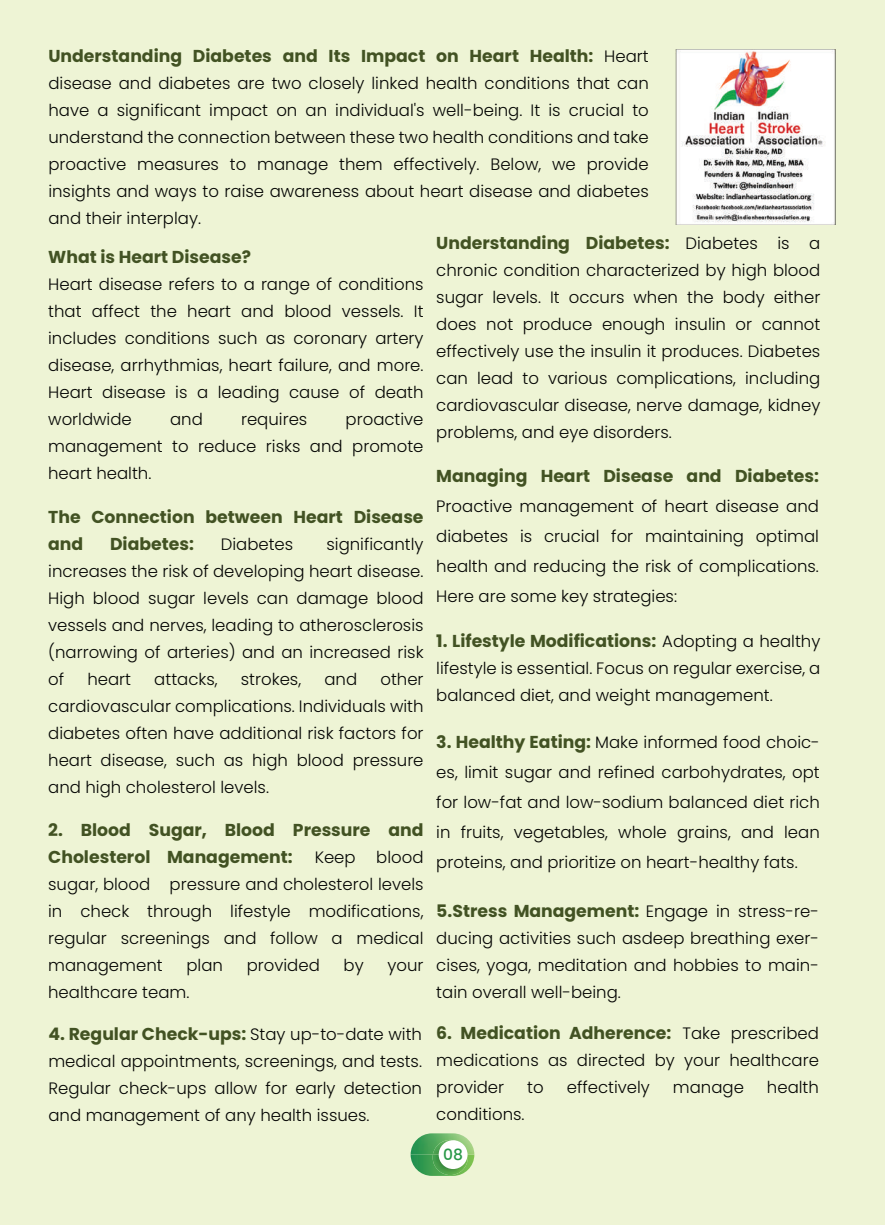
<style>
.page{position:relative;width:885px;height:1225px;background:#fff}
.page>*{position:absolute;margin:0;border:0;box-sizing:border-box;transform-origin:0 0}
.t1{font:700 17.25px/27px "Poppins";color:#425223}
.t2{font:300 16.5px/27px "Poppins";color:#040503;text-align:justify}
.t3{font:500 15.45px "Poppins";color:#269746}
.s1{font-weight:300;font-size:16.5px;color:#040503}
.s2{font-weight:700;font-size:17.25px;color:#425223}
</style>
<div class="page">
<div style="left:0;top:0;width:884px;height:1225px;background:#eef4d5"></div>
<svg style="left:410px;top:1154px;width:64px;height:21px"></svg>
<img style="left:410px;top:1133px;width:64px;height:21px">
<img style="left:432px;top:1139px;width:36px;height:36px">
<div style="left:438px;top:1140px;width:29px;height:29px;background:#fff;border-radius:50%"></div>
<img style="left:675px;top:49px;width:160px;height:176px">
<p class="t1" style="left:48px;top:43px;width:601px">Understanding Diabetes and Its Impact on Heart Health: <span class="s1">Heart</span></p>
<p class="t2" style="left:48px;top:70px;width:601px">disease and diabetes are two closely linked health conditions that can have a significant impact on an individual's well-being. It is crucial to understand the connection between these two health conditions and take proactive measures to manage them effectively. Below, we provide insights and ways to raise awareness about heart disease and diabetes and their interplay.</p>
<p class="t1" style="left:48px;top:243px;width:204px">What is Heart Disease?</p>
<p class="t2" style="left:48px;top:271px;width:377px">Heart disease refers to a range of conditions that affect the heart and blood vessels. It includes conditions such as coronary artery disease, arrhythmias, heart failure, and more.<br>Heart disease is a leading cause of death worldwide</p>
<p class="t1" style="left:436px;top:229px;width:385px">Understanding Diabetes: <span class="s1">Diabetes is a</span></p>
<p class="t2" style="left:436px;top:256px;width:385px">chronic condition characterized by high blood sugar levels. It occurs when the body either does not produce enough insulin or cannot effectively use the insulin it produces. Diabetes can lead to various complications, including cardiovascular disease, nerve damage, kidney problems, and eye disorders.</p>
<p class="t2" style="left:48px;top:406px;width:377px;text-indent:297px">proactive management to reduce risks and promote heart health.</p>
<p class="t2" style="left:170px;top:406px;width:34px">and</p>
<p class="t2" style="left:241px;top:406px;width:68px">requires</p>
<p class="t1" style="left:436px;top:463px;width:384px">Managing Heart Disease and Diabetes:</p>
<p class="t2" style="left:436px;top:491px;width:384px;line-height:30px">Proactive management of heart disease and diabetes is crucial for maintaining optimal health and reducing the risk of complications.<br>Here are some key strategies:</p>
<p class="t1" style="left:436px;top:628px;width:385px">1. Lifestyle Modifications: <span class="s1">Adopting a healthy</span></p>
<p class="t2" style="left:436px;top:655px;width:385px">lifestyle is essential. Focus on regular exercise, a balanced diet, and weight management.</p>
<p class="t1" style="left:48px;top:503px;width:377px">The Connection between Heart Disease and</p>
<p class="t1" style="left:110px;top:530px;width:85px">Diabetes:</p>
<p class="t2" style="left:221px;top:530px;width:74px">Diabetes</p>
<p class="t2" style="left:48px;top:530px;width:377px;text-indent:278px">significantly increases the risk of developing heart disease.<br>High blood sugar levels can damage blood vessels and nerves, leading to atherosclerosis (narrowing of arteries) and an increased risk of</p>
<p class="t2" style="left:48px;top:665px;width:377px;text-indent:332px">other cardiovascular complications. Individuals with diabetes often have additional risk factors for heart disease, such as high blood pressure and high cholesterol levels.</p>
<p class="t2" style="left:87px;top:665px;width:45px">heart</p>
<p class="t2" style="left:154px;top:665px;width:65px">attacks,</p>
<p class="t2" style="left:241px;top:665px;width:62px">strokes,</p>
<p class="t2" style="left:324px;top:665px;width:34px">and</p>
<p class="t2" style="left:436px;top:727px;width:385px;line-height:30px"><span class="s2">3. Healthy Eating:</span> Make informed food choic&shy;es, limit sugar and refined carbohydrates, opt for low-fat and low-sodium balanced diet rich in fruits, vegetables, whole grains, and lean proteins, and prioritize on heart-healthy fats.</p>
<p class="t1" style="left:48px;top:817px;width:377px">2. Blood Sugar, Blood Pressure and<br>Cholesterol Management:</p>
<p class="t2" style="left:48px;top:844px;width:377px;text-indent:266px">Keep blood sugar, blood pressure and cholesterol levels in check through lifestyle modifications, regular screenings and follow a medical management</p>
<p class="t1" style="left:436px;top:897px;width:384px">5.Stress Management: <span class="s1">Engage in stress-re-</span></p>
<p class="t2" style="left:436px;top:925px;width:384px">ducing activities such asdeep breathing exer&shy;cises, yoga, meditation and hobbies to main&shy;tain overall well-being.</p>
<p class="t1" style="left:436px;top:1019px;width:384px">6. Medication Adherence: <span class="s1">Take prescribed</span></p>
<p class="t2" style="left:436px;top:1046px;width:384px">medications as directed by your healthcare provider</p>
<p class="t2" style="left:186px;top:952px;width:38px">plan</p>
<p class="t2" style="left:247px;top:952px;width:75px">provided</p>
<p class="t2" style="left:343px;top:952px;width:22px">by</p>
<p class="t2" style="left:387px;top:952px;width:38px">your</p>
<p class="t2" style="left:48px;top:979px;width:143px">healthcare team.</p>
<p class="t1" style="left:48px;top:1020px;width:375px">4. Regular Check-ups: <span class="s1">Stay up-to-date with</span></p>
<p class="t2" style="left:48px;top:1047px;width:375px">medical appointments, screenings, and tests.<br>Regular check-ups allow for early detection and management of any health issues.</p>
<p class="t2" style="left:527px;top:1073px;width:18px">to</p>
<p class="t2" style="left:566px;top:1073px;width:85px">effectively</p>
<p class="t2" style="left:672px;top:1073px;width:72px">manage</p>
<p class="t2" style="left:766px;top:1073px;width:53px">health</p>
<p class="t2" style="left:436px;top:1100px;width:90px">conditions.</p>
<p class="t3" style="left:443px;top:1145px;width:21px">08</p>
</div>
